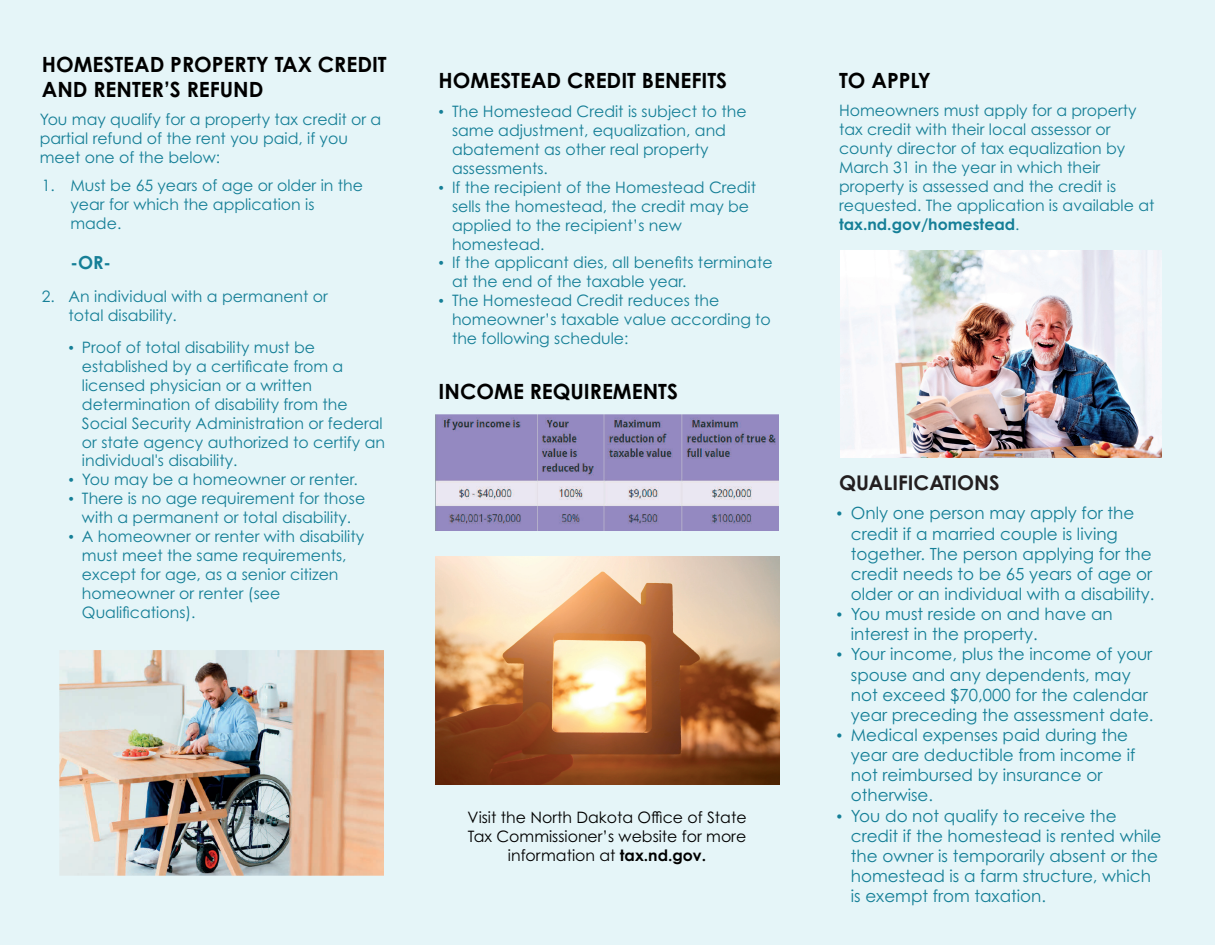
<style>
.page{position:relative;width:1215px;height:945px;background:#e5f5f8}
.page>*{position:absolute;margin:0;border:0;box-sizing:border-box;transform-origin:0 0}
.t1{font:700 21px/25.2px "Century Gothic Pro";color:#000}
.t2{font:700 20.25px "Century Gothic Pro";color:#231f20}
.t3{font:700 18px "Century Gothic Pro";color:#157f97}
.t4{font:16.8px/20.1px "Century Gothic Pro";color:#157f97}
.t5{font:15.75px/18.9px "Century Gothic Pro";color:#157f97}
.t6{font:15.75px/18.9px "Century Gothic Pro";color:#000;text-align:center}
.s1{font-family:"Times New Roman"}
.s2{font-weight:700}
</style>
<div class="page">
<img style="left:436px;top:414px;width:342px;height:117px">
<img style="left:59px;top:651px;width:325px;height:225px">
<img style="left:435px;top:556px;width:345px;height:228px">
<img style="left:840px;top:251px;width:322px;height:207px">
<h1 class="t1" style="left:42px;top:52px;width:346px">HOMESTEAD PROPERTY TAX CREDIT<br>AND RENTER’S REFUND</h1>
<p class="t5" style="left:40px;top:110px;width:343px">You may qualify for a property tax credit or a partial refund of the rent you paid, if you meet one of the below:</p>
<p class="t5" style="left:70px;top:176px;width:294px;text-indent:-29px">1. Must be 65 years of age or older in the year for which the application is made.</p>
<p class="t3" style="left:70px;top:251px;width:42px">-OR-</p>
<p class="t5" style="left:69px;top:287px;width:261px;text-indent:-27px">2. An individual with a permanent or total disability.</p>
<p class="t5" style="left:82px;top:338px;width:305px;text-indent:-13px"><span class="s1">•</span> Proof of total disability must be established by a certificate from a licensed physician or a written determination of disability from the Social Security Administration or federal or state agency authorized to certify an individual's disability.</p>
<p class="t5" style="left:69px;top:470px;width:291px"><span class="s1">•</span> You may be a homeowner or renter.</p>
<p class="t5" style="left:69px;top:489px;width:298px;text-align:center"><span class="s1">•</span> There is no age requirement for those with a permanent or total disability.</p>
<p class="t5" style="left:82px;top:527px;width:284px;text-indent:-13px"><span class="s1">•</span> A homeowner or renter with disability must meet the same requirements, except for age, as a senior citizen homeowner or renter (see<br>Qualifications).</p>
<h1 class="t1" style="left:439px;top:68px;width:290px">HOMESTEAD CREDIT BENEFITS</h1>
<p class="t5" style="left:452px;top:102px;width:296px;text-indent:-13px"><span class="s1">•</span> The Homestead Credit is subject to the same adjustment, equalization, and abatement as other real property assessments.</p>
<p class="t5" style="left:452px;top:178px;width:305px;text-indent:-13px"><span class="s1">•</span> If the recipient of the Homestead Credit sells the homestead, the credit may be applied to the recipient’s new homestead.</p>
<p class="t5" style="left:452px;top:253px;width:322px;text-indent:-13px"><span class="s1">•</span> If the applicant dies, all benefits terminate at the end of the taxable year.</p>
<p class="t5" style="left:452px;top:291px;width:320px;text-indent:-13px"><span class="s1">•</span> The Homestead Credit reduces the homeowner’s taxable value according to the following schedule:</p>
<h1 class="t1" style="left:439px;top:378px;width:241px">INCOME REQUIREMENTS</h1>
<p class="t6" style="left:468px;top:808px;width:281px">Visit the North Dakota Office of State<br>Tax Commissioner’s website for more information at <span class="s2">tax.nd.gov.</span></p>
<h1 class="t1" style="left:839px;top:68px;width:93px">TO APPLY</h1>
<p class="t5" style="left:839px;top:101px;width:317px">Homeowners must apply for a property tax credit with their local assessor or county director of tax equalization by March 31 in the year in which their property is assessed and the credit is requested. The application is available at <span class="s2">tax.nd.gov/homestead</span>.</p>
<p class="t2" style="left:839px;top:470px;width:162px">QUALIFICATIONS</p>
<p class="t4" style="left:851px;top:503px;width:305px;text-indent:-14px"><span class="s1">•</span> Only one person may apply for the credit if a married couple is living together. The person applying for the credit needs to be 65 years of age or older or an individual with a disability.</p>
<p class="t4" style="left:851px;top:604px;width:264px;text-indent:-14px"><span class="s1">•</span> You must reside on and have an interest in the property.</p>
<p class="t4" style="left:851px;top:644px;width:304px;text-indent:-14px"><span class="s1">•</span> Your income, plus the income of your spouse and any dependents, may not exceed $70,000 for the calendar year preceding the assessment date.</p>
<p class="t4" style="left:851px;top:725px;width:286px;text-indent:-14px"><span class="s1">•</span> Medical expenses paid during the year are deductible from income if not reimbursed by insurance or otherwise.</p>
<p class="t4" style="left:851px;top:805px;width:312px;text-indent:-14px"><span class="s1">•</span> You do not qualify to receive the credit if the homestead is rented while the owner is temporarily absent or the homestead is a farm structure, which is exempt from taxation.</p>
</div>
